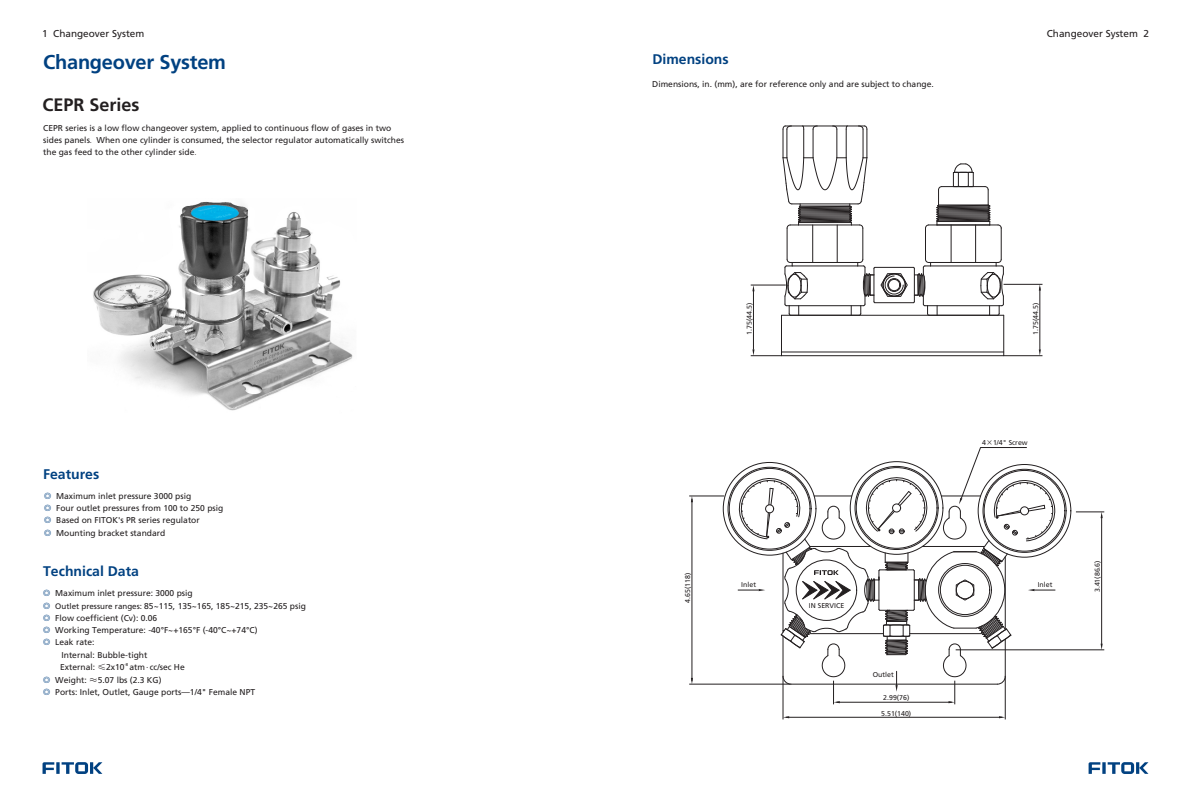
<style>
.page{position:relative;width:1191px;height:808px;background:#fff}
.page>*{position:absolute;margin:0;border:0;box-sizing:border-box;transform-origin:0 0}
.t1{font:300 20px "Frutiger CE";letter-spacing:-.015em;color:#014181}
.t2{font:300 18px "Frutiger CE";color:#231f20}
.t3{font:300 14px "Frutiger CE";color:#014181}
.t4{font:10px "Frutiger CE";color:#231f20}
.t5{font:8.5px/12.3px "Frutiger CE";color:#231f20}
.t6{font:8.5px/12.3px "Sim Sun";color:#014181;text-align:justify}
.t7{font:7px/15.2px "Frutiger CE";color:#231f20}
.t8{font:4.2px "Frutiger CE";color:#231f20}
.s1{font-family:"Sim Hei"}
.s2{font-size:8px}
</style>
<div class="page">
<svg style="left:43px;top:762px;width:59px;height:12px"></svg>
<svg style="left:1088px;top:762px;width:60px;height:12px"></svg>
<img style="left:93px;top:201px;width:260px;height:210px">
<img style="left:191px;top:205px;width:48px;height:15px">
<hr style="left:786px;top:717px;width:216px;height:1px;background:#231f20">
<hr style="left:692px;top:499px;width:1px;height:182px;background:#231f20">
<hr style="left:787px;top:228px;width:1px;height:31px;background:#231f20">
<hr style="left:862px;top:228px;width:1px;height:31px;background:#231f20">
<hr style="left:781px;top:355px;width:222px;height:1px;background:#231f20">
<hr style="left:781px;top:352px;width:222px;height:1px;background:#231f20">
<hr style="left:781px;top:315px;width:222px;height:1px;background:#231f20">
<hr style="left:1003px;top:315px;width:1px;height:41px;background:#231f20">
<hr style="left:781px;top:315px;width:1px;height:41px;background:#231f20">
<hr style="left:789px;top:305px;width:71px;height:1px;background:#231f20">
<hr style="left:792px;top:262px;width:65px;height:1px;background:#231f20">
<hr style="left:792px;top:266px;width:65px;height:1px;background:#231f20">
<hr style="left:925px;top:228px;width:1px;height:31px;background:#231f20">
<hr style="left:1001px;top:228px;width:1px;height:31px;background:#231f20">
<hr style="left:927px;top:305px;width:72px;height:1px;background:#231f20">
<hr style="left:930px;top:262px;width:66px;height:1px;background:#231f20">
<hr style="left:930px;top:266px;width:66px;height:1px;background:#231f20">
<hr style="left:874px;top:267px;width:39px;height:1px;background:#231f20">
<hr style="left:874px;top:302px;width:39px;height:1px;background:#231f20">
<svg style="left:784px;top:259px;width:23px;height:56px"></svg>
<svg style="left:980px;top:259px;width:24px;height:56px"></svg>
<hr style="left:812px;top:225px;width:1px;height:37px;background:#231f20">
<hr style="left:837px;top:225px;width:1px;height:37px;background:#231f20">
<hr style="left:951px;top:225px;width:1px;height:37px;background:#231f20">
<hr style="left:975px;top:225px;width:1px;height:37px;background:#231f20">
<hr style="left:689px;top:684px;width:101px;height:1px;background:#231f20">
<hr style="left:689px;top:496px;width:35px;height:1px;background:#231f20">
<hr style="left:783px;top:676px;width:1px;height:43px;background:#231f20">
<hr style="left:1005px;top:676px;width:1px;height:43px;background:#231f20">
<svg style="left:691px;top:678px;width:2px;height:6px"></svg>
<svg style="left:691px;top:496px;width:2px;height:6px"></svg>
<hr style="left:955px;top:650px;width:149px;height:1px;background:#231f20">
<hr style="left:1101px;top:515px;width:1px;height:129px;background:#231f20">
<svg style="left:1076px;top:512px;width:28px;height:6px"></svg>
<hr style="left:753px;top:288px;width:1px;height:61px;background:#231f20">
<hr style="left:750px;top:285px;width:35px;height:1px;background:#231f20">
<hr style="left:750px;top:355px;width:31px;height:1px;background:#231f20">
<hr style="left:1003px;top:284px;width:39px;height:1px;background:#231f20">
<hr style="left:1039px;top:288px;width:1px;height:61px;background:#231f20">
<hr style="left:1003px;top:355px;width:39px;height:1px;background:#231f20">
<svg style="left:782px;top:126px;width:85px;height:102px"></svg>
<svg style="left:925px;top:164px;width:76px;height:64px"></svg>
<svg style="left:851px;top:259px;width:56px;height:56px"></svg>
<svg style="left:913px;top:259px;width:18px;height:56px"></svg>
<svg style="left:735px;top:447px;width:320px;height:257px"></svg>
<p class="t4" style="left:42px;top:29px;width:104px">1 Changeover System</p>
<h1 class="t1" style="left:43px;top:54px;width:184px">Changeover System</h1>
<h2 class="t2" style="left:43px;top:98px;width:99px">CEPR Series</h2>
<p class="t5" style="left:43px;top:122px;width:362px">CEPR series is a low flow changeover system, applied to continuous flow of gases in two sides panels<span class="s1">.</span> When one cylinder is consumed, the selector regulator automatically switches the gas feed to the other cylinder side<span class="s1">.</span></p>
<h3 class="t3" style="left:43px;top:468px;width:58px">Features</h3>
<p class="t5" style="left:56px;top:490px;width:169px">Maximum inlet pressure 3000 psig<br>Four outlet pressures from 100 to 250 psig Based on FITOK's PR series regulator Mounting bracket standard</p>
<p class="t6" style="left:43px;top:490px;width:10px">◎ ◎ ◎ ◎</p>
<h3 class="t3" style="left:43px;top:565px;width:97px">Technical Data</h3>
<p class="t5" style="left:55px;top:588px;width:139px">Maximum inlet pressure: 3000 psig</p>
<p class="t5" style="left:55px;top:600px;width:252px"><span class="s2">Outlet pressure ranges:</span> 85~115, 135~165, 185~215, 235~265 psig</p>
<p class="t5" style="left:55px;top:612px;width:104px">Flow coefficient (Cv): 0.06</p>
<p class="t5" style="left:55px;top:625px;width:204px">Working Temperature: -40°F~+165°F (-40°C~+74°C)</p>
<p class="t5" style="left:55px;top:637px;width:41px">Leak rate:</p>
<p class="t5" style="left:61px;top:649px;width:87px">Internal: Bubble-tight</p>
<p class="t8" style="left:124px;top:663px;width:5px">-8</p>
<p class="t5" style="left:55px;top:686px;width:201px">Ports: Inlet, Outlet, Gauge ports—1/4" Female NPT</p>
<p class="t6" style="left:43px;top:587px;width:10px">◎ ◎ ◎ ◎</p>
<p class="t6" style="left:43px;top:636px;width:10px">◎</p>
<p class="t5" style="left:55px;top:662px;width:131px;text-indent:5px">External: <span class="s1">≤</span>2x10 atm · cc/sec He<br>Weight: <span class="s1">≈</span>5.07 lbs (2.3 KG)</p>
<p class="t6" style="left:43px;top:673px;width:10px">◎ ◎</p>
<h3 class="t3" style="left:652px;top:54px;width:78px">Dimensions</h3>
<p class="t5" style="left:652px;top:79px;width:283px">Dimensions, in. (mm), are for reference only and are subject to change.</p>
<p class="t4" style="left:1046px;top:29px;width:104px">Changeover System 2</p>
<p class="t7" style="left:742px;top:335px;width:33px;rotate:-90deg">1.75(44.5)</p>
<p class="t7" style="left:1028px;top:335px;width:33px;rotate:-90deg">1.75 44.5)</p>
<p class="t7" style="left:1028px;top:321px;width:4px;rotate:-90deg">(</p>
<p class="t7" style="left:982px;top:436px;width:47px">4<span class="s1">×</span>1/4" Screw</p>
<p class="t7" style="left:681px;top:603px;width:31px;rotate:-90deg">4.65(118)</p>
<p class="t7" style="left:741px;top:578px;width:16px">Inlet</p>
<p class="t7" style="left:1037px;top:578px;width:16px">Inlet</p>
<p class="t7" style="left:809px;top:598px;width:37px">IN SERVICE</p>
<p class="t7" style="left:872px;top:668px;width:23px">Outlet</p>
<p class="t7" style="left:881px;top:691px;width:31px">2.99(76)<br>5.51(140)</p>
<p class="t7" style="left:1090px;top:592px;width:33px;rotate:-90deg">3.41 86.6)</p>
<p class="t7" style="left:1090px;top:579px;width:4px;rotate:-90deg">(</p>
</div>
